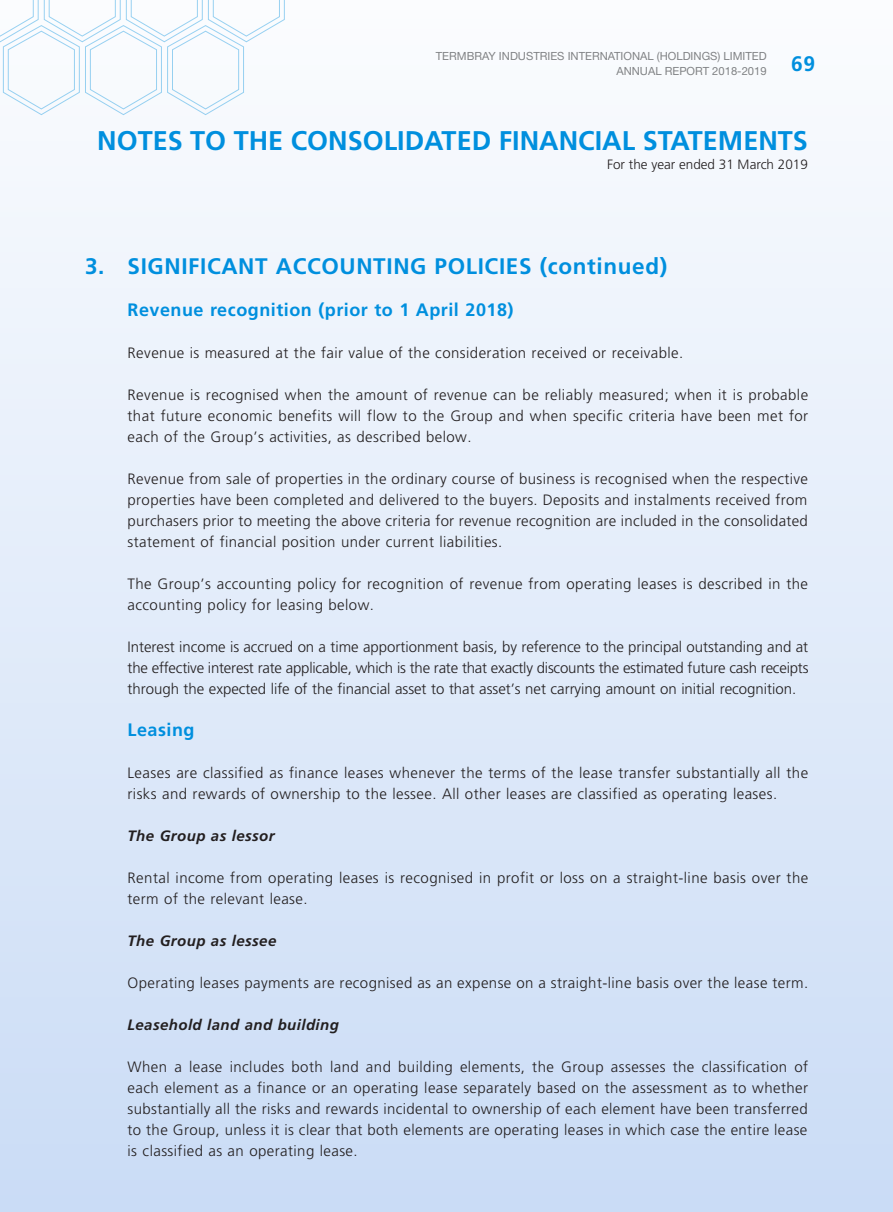
<style>
.page{position:relative;width:893px;height:1212px;background:#fff}
.page>*{position:absolute;margin:0;border:0;box-sizing:border-box;transform-origin:0 0}
.t1{font:700 27px "Frutiger LT Std";color:#008fde}
.t2{font:700 22.5px "Frutiger LT Std";letter-spacing:.03em;color:#008fde}
.t3{font:700 21px "Frutiger LT Std";color:#008fde}
.t4{font:700 18px "Frutiger LT Std";letter-spacing:.03em;color:#008fde}
.t5{font:300 15px/21px "Frutiger LT Std";letter-spacing:.03em;color:#231f20;text-align:justify}
.t6{font:italic 700 15px "Frutiger LT Std";letter-spacing:.03em;color:#231f20}
.t7{font:300 13.5px "Frutiger LT Std";color:#231f20}
.t8{font:11.25px/15px "Helvetica Neue LT Std";color:#808285;text-align:right}
</style>
<div class="page">
<div style="left:0;top:0;width:893px;height:1212px;background:linear-gradient(to bottom,#fbfcfe,#cadcf6)"></div>
<div style="left:432px;top:48px;width:338px;height:31px;background:#fff"></div>
<svg style="left:0;top:0;width:286px;height:116px"></svg>
<p class="t8" style="left:436px;top:49px;width:332px">TERMBRAY INDUSTRIES INTERNATIONAL (HOLDINGS) LIMITED<br>ANNUAL REPORT 2018-2019</p>
<h3 class="t3" style="left:791px;top:51px;width:25px">69</h3>
<h1 class="t1" style="left:97px;top:125px;width:712px">NOTES TO THE CONSOLIDATED FINANCIAL STATEMENTS</h1>
<p class="t7" style="left:607px;top:157px;width:202px">For the year ended 31 March 2019</p>
<h2 class="t2" style="left:85px;top:253px;width:584px">3. SIGNIFICANT ACCOUNTING POLICIES (continued)</h2>
<p class="t4" style="left:128px;top:299px;width:387px">Revenue recognition (prior to 1 April 2018)</p>
<p class="t5" style="left:128px;top:342px;width:557px">Revenue is measured at the fair value of the consideration received or receivable.</p>
<p class="t5" style="left:128px;top:384px;width:682px">Revenue is recognised when the amount of revenue can be reliably measured; when it is probable that future economic benefits will flow to the Group and when specific criteria have been met for each of the Group’s activities, as described below.</p>
<p class="t5" style="left:128px;top:468px;width:682px">Revenue from sale of properties in the ordinary course of business is recognised when the respective properties have been completed and delivered to the buyers. Deposits and instalments received from purchasers prior to meeting the above criteria for revenue recognition are included in the consolidated statement of financial position under current liabilities.</p>
<p class="t5" style="left:128px;top:573px;width:682px">The Group’s accounting policy for recognition of revenue from operating leases is described in the accounting policy for leasing below.</p>
<p class="t5" style="left:128px;top:636px;width:682px">Interest income is accrued on a time apportionment basis, by reference to the principal outstanding and at the effective interest rate applicable, which is the rate that exactly discounts the estimated future cash receipts through the expected life of the financial asset to that asset’s net carrying amount on initial recognition.</p>
<p class="t4" style="left:128px;top:719px;width:69px">Leasing</p>
<p class="t5" style="left:128px;top:762px;width:682px">Leases are classified as finance leases whenever the terms of the lease transfer substantially all the risks and rewards of ownership to the lessee. All other leases are classified as operating leases.</p>
<p class="t6" style="left:128px;top:827px;width:149px">The Group as lessor</p>
<p class="t5" style="left:128px;top:867px;width:682px">Rental income from operating leases is recognised in profit or loss on a straight-line basis over the term of the relevant lease.</p>
<p class="t6" style="left:128px;top:932px;width:150px">The Group as lessee</p>
<p class="t5" style="left:128px;top:972px;width:682px">Operating leases payments are recognised as an expense on a straight-line basis over the lease term.</p>
<p class="t6" style="left:128px;top:1016px;width:213px">Leasehold land and building</p>
<p class="t5" style="left:128px;top:1056px;width:682px">When a lease includes both land and building elements, the Group assesses the classification of each element as a finance or an operating lease separately based on the assessment as to whether substantially all the risks and rewards incidental to ownership of each element have been transferred to the Group, unless it is clear that both elements are operating leases in which case the entire lease is classified as an operating lease.</p>
</div>
